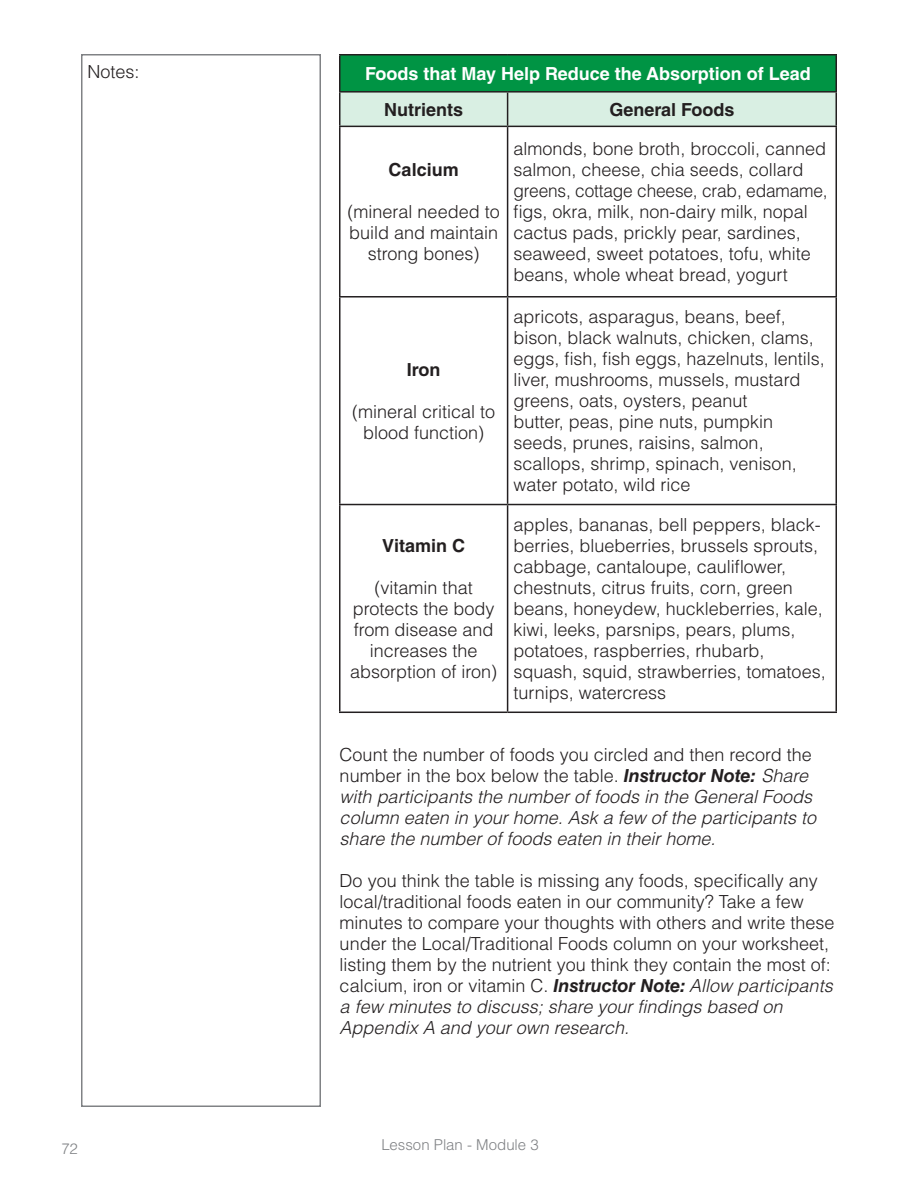
<style>
.page{position:relative;width:918px;height:1188px;background:#fff}
.page>*{position:absolute;margin:0;border:0;box-sizing:border-box;transform-origin:0 0}
.t1{font:300 18px/21px "Helvetica LT Std";color:#231f20}
.t2{font:italic 300 18px/21px "Helvetica LT Std";color:#231f20}
.t3{font:700 18px "Helvetica LT Std";color:#fff}
.t4{font:700 18px "Helvetica LT Std";color:#231f20}
.t5{font:300 15px "Helvetica LT Std";color:#808285}
.s1{font-style:normal}
.s2{font-weight:700}
.s3{font-weight:700;font-style:italic}
.s4{font-style:italic}
</style>
<div class="page">
<div style="left:340px;top:55px;width:496px;height:37px;background:#009444"></div>
<div style="left:341px;top:93px;width:495px;height:33px;background:#d9efe3"></div>
<hr style="left:339px;top:54px;width:169px;height:2px;background:#231f20">
<hr style="left:339px;top:56px;width:2px;height:35px;background:#231f20">
<hr style="left:508px;top:54px;width:329px;height:2px;background:#231f20">
<hr style="left:836px;top:56px;width:1px;height:35px;background:#231f20">
<hr style="left:339px;top:91px;width:169px;height:2px;background:#231f20">
<hr style="left:339px;top:93px;width:2px;height:33px;background:#231f20">
<hr style="left:508px;top:91px;width:329px;height:2px;background:#231f20">
<hr style="left:507px;top:93px;width:1px;height:33px;background:#231f20">
<hr style="left:836px;top:93px;width:1px;height:33px;background:#231f20">
<hr style="left:339px;top:126px;width:169px;height:1px;background:#231f20">
<hr style="left:339px;top:127px;width:2px;height:169px;background:#231f20">
<hr style="left:508px;top:126px;width:329px;height:1px;background:#231f20">
<hr style="left:507px;top:127px;width:1px;height:169px;background:#231f20">
<hr style="left:836px;top:127px;width:1px;height:169px;background:#231f20">
<hr style="left:339px;top:296px;width:169px;height:2px;background:#231f20">
<hr style="left:339px;top:298px;width:2px;height:206px;background:#231f20">
<hr style="left:508px;top:296px;width:329px;height:2px;background:#231f20">
<hr style="left:507px;top:298px;width:1px;height:206px;background:#231f20">
<hr style="left:836px;top:298px;width:1px;height:206px;background:#231f20">
<hr style="left:339px;top:504px;width:169px;height:1px;background:#231f20">
<hr style="left:339px;top:505px;width:2px;height:207px;background:#231f20">
<hr style="left:508px;top:504px;width:329px;height:1px;background:#231f20">
<hr style="left:507px;top:505px;width:1px;height:207px;background:#231f20">
<hr style="left:836px;top:505px;width:1px;height:207px;background:#231f20">
<hr style="left:339px;top:712px;width:169px;height:1px;background:#231f20">
<hr style="left:508px;top:712px;width:329px;height:1px;background:#231f20">
<div style="left:81px;top:54px;width:240px;height:1053px;border:2px solid #808285"></div>
<p class="t1" style="left:88px;top:61px;width:54px">Notes:</p>
<p class="t5" style="left:62px;top:1139px;width:18px">72</p>
<p class="t3" style="left:365px;top:62px;width:447px">Foods that May Help Reduce the Absorption of Lead</p>
<p class="t4" style="left:384px;top:98px;width:80px">Nutrients</p>
<p class="t4" style="left:609px;top:98px;width:127px">General Foods</p>
<p class="t4" style="left:389px;top:159px;width:72px">Calcium</p>
<p class="t1" style="left:348px;top:201px;width:154px;text-align:center">(mineral needed to build and maintain strong bones)</p>
<p class="t4" style="left:407px;top:358px;width:35px">Iron</p>
<p class="t1" style="left:352px;top:401px;width:145px;text-align:center">(mineral critical to blood function)</p>
<p class="t4" style="left:382px;top:535px;width:85px">Vitamin C</p>
<p class="t1" style="left:350px;top:577px;width:148px;text-align:center">(vitamin that protects the body from disease and increases the absorption of iron)</p>
<p class="t1" style="left:514px;top:138px;width:316px">almonds, bone broth, broccoli, canned salmon, cheese, chia seeds, collard greens, cottage cheese, crab, edamame, figs, okra, milk, non-dairy milk, nopal cactus pads, prickly pear, sardines, seaweed, sweet potatoes, tofu, white beans, whole wheat bread, yogurt</p>
<p class="t1" style="left:514px;top:306px;width:313px">apricots, asparagus, beans, beef, bison, black walnuts, chicken, clams, eggs, fish, fish eggs, hazelnuts, lentils, liver, mushrooms, mussels, mustard greens, oats, oysters, peanut<br>butter, peas, pine nuts, pumpkin seeds, prunes, raisins, salmon, scallops, shrimp, spinach, venison, water potato, wild rice</p>
<p class="t1" style="left:514px;top:514px;width:314px">apples, bananas, bell peppers, black&shy;berries, blueberries, brussels sprouts, cabbage, cantaloupe, cauliflower, chestnuts, citrus fruits, corn, green beans, honeydew, huckleberries, kale, kiwi, leeks, parsnips, pears, plums, potatoes, raspberries, rhubarb, squash, squid, strawberries, tomatoes, turnips, watercress</p>
<p class="t2" style="left:340px;top:745px;width:478px"><span class="s1">Count the number of foods you circled and then record the number in the box below the table.</span> <span class="s2">Instructor Note:</span> Share with participants the number of foods in the General Foods column eaten in your home. Ask a few of the participants to share the number of foods eaten in their home.</p>
<p class="t1" style="left:340px;top:870px;width:496px">Do you think the table is missing any foods, specifically any local/traditional foods eaten in our community? Take a few minutes to compare your thoughts with others and write these under the Local/Traditional Foods column on your worksheet, listing them by the nutrient you think they contain the most of: calcium, iron or vitamin C. <span class="s3">Instructor Note:</span> <span class="s4">Allow participants a few minutes to discuss; share your findings based on Appendix A and your own research.</span></p>
<p class="t5" style="left:381px;top:1135px;width:159px">Lesson Plan - Module 3</p>
</div>
